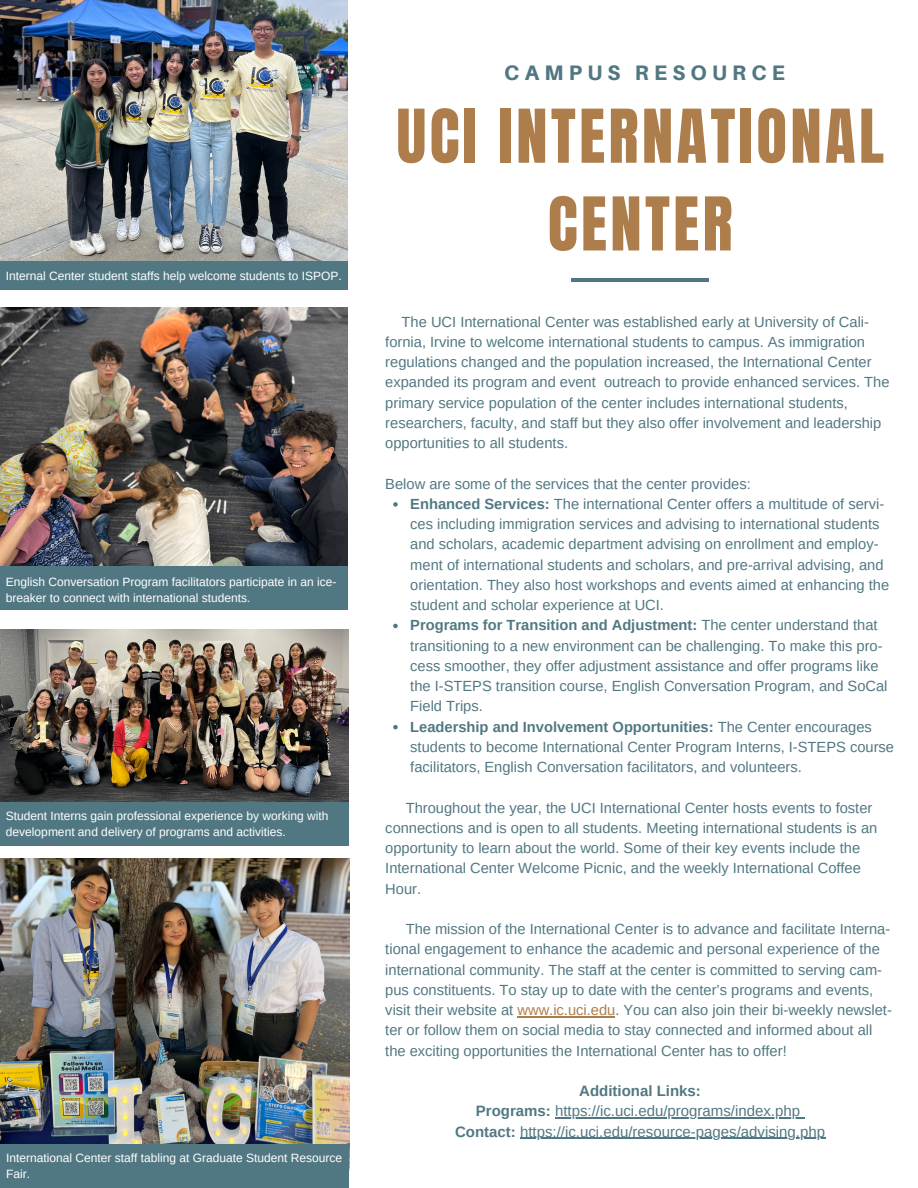
<style>
.page{position:relative;width:918px;height:1188px;background:#fff}
.page>*{position:absolute;margin:0;border:0;box-sizing:border-box;transform-origin:0 0}
.t1{font:63px/87.8px "Anton";letter-spacing:.055em;color:#ad7e4c;text-align:center}
.t2{font:800 21px "Aileron";letter-spacing:.25em;color:#517882}
.t3{font:15px "Arimo";color:#517882}
.t4{font:700 15px "Arimo";color:#517882}
.t5{font:14.7px/20.2px "Arimo";color:#517882}
.t6{font:12px/16px "Arimo";color:#fff}
.s1{font-weight:700}
.s2{color:#ad7e4c}
</style>
<div class="page">
<hr style="left:572px;top:278px;width:137px;height:4px;background:#517882">
<img style="left:0;top:0;width:348px;height:290px">
<img style="left:0;top:307px;width:348px;height:259px">
<img style="left:0;top:859px;width:349px;height:285px">
<img style="left:0;top:630px;width:349px;height:172px">
<div style="left:0;top:261px;width:347px;height:29px;background:#517882"></div>
<div style="left:0;top:566px;width:348px;height:43px;background:#517882"></div>
<div style="left:0;top:1144px;width:349px;height:44px;background:#517882"></div>
<div style="left:0;top:802px;width:349px;height:44px;background:#517882"></div>
<svg style="left:393px;top:502px;width:5px;height:5px"></svg>
<svg style="left:393px;top:624px;width:5px;height:4px"></svg>
<svg style="left:393px;top:725px;width:5px;height:4px"></svg>
<hr style="left:517px;top:1016px;width:98px;height:1px;background:#ad7e4c">
<hr style="left:555px;top:1118px;width:245px;height:1px;background:#517882">
<hr style="left:520px;top:1138px;width:305px;height:1px;background:#517882">
<p class="t6" style="left:6px;top:267px;width:337px">Internal Center student staffs help welcome students to ISPOP.</p>
<p class="t6" style="left:6px;top:574px;width:332px">English Conversation Program facilitators participate in an ice&shy;breaker to connect with international students.</p>
<p class="t6" style="left:6px;top:807px;width:324px">Student Interns gain professional experience by working with development and delivery of programs and activities.</p>
<p class="t6" style="left:6px;top:1150px;width:337px">International Center staff tabling at Graduate Student Resource<br>Fair.</p>
<p class="t2" style="left:504px;top:60px;width:282px">CAMPUS RESOURCE</p>
<p class="t1" style="left:396px;top:93px;width:489px">UCI INTERNATIONAL<br>CENTER</p>
<p class="t5" style="left:385px;top:311px;width:506px;text-indent:16px">The UCI International Center was established early at University of Cali&shy;fornia, Irvine to welcome international students to campus. As immigration regulations changed and the population increased, the International Center expanded its program and event outreach to provide enhanced services. The primary service population of the center includes international students, researchers, faculty, and staff but they also offer involvement and leadership opportunities to all students.</p>
<p class="t5" style="left:385px;top:473px;width:367px">Below are some of the services that the center provides:</p>
<p class="t5" style="left:410px;top:494px;width:480px"><span class="s1">Enhanced Services:</span> The international Center offers a multitude of servi&shy;ces including immigration services and advising to international students and scholars, academic department advising on enrollment and employ&shy;ment of international students and scholars, and pre-arrival advising, and orientation. They also host workshops and events aimed at enhancing the student and scholar experience at UCI.</p>
<p class="t5" style="left:410px;top:615px;width:479px"><span class="s1">Programs for Transition and Adjustment:</span> The center understand that transitioning to a new environment can be challenging. To make this pro&shy;cess smoother, they offer adjustment assistance and offer programs like the I-STEPS transition course, English Conversation Program, and SoCal Field Trips.</p>
<p class="t5" style="left:410px;top:716px;width:485px"><span class="s1">Leadership and Involvement Opportunities:</span> The Center encourages students to become International Center Program Interns, I-STEPS course facilitators, English Conversation facilitators, and volunteers.</p>
<p class="t5" style="left:385px;top:797px;width:494px;text-indent:20px">Throughout the year, the UCI International Center hosts events to foster connections and is open to all students. Meeting international students is an opportunity to learn about the world. Some of their key events include the International Center Welcome Picnic, and the weekly International Coffee Hour.</p>
<p class="t5" style="left:385px;top:919px;width:508px;text-indent:20px">The mission of the International Center is to advance and facilitate Interna&shy;tional engagement to enhance the academic and personal experience of the international community. The staff at the center is committed to serving cam&shy;pus constituents. To stay up to date with the center’s programs and events, visit their website at <span class="s2">www.ic.uci.edu</span>. You can also join their bi-weekly newslet&shy;ter or follow them on social media to stay connected and informed about all the exciting opportunities the International Center has to offer!</p>
<p class="t4" style="left:579px;top:1083px;width:123px">Additional Links:</p>
<p class="t3" style="left:476px;top:1103px;width:326px"><span class="s1">Programs:</span> https://ic.uci.edu/programs/index.php</p>
<p class="t3" style="left:455px;top:1123px;width:372px"><span class="s1">Contact:</span> https://ic.uci.edu/resource-pages/advising.php</p>
</div>
